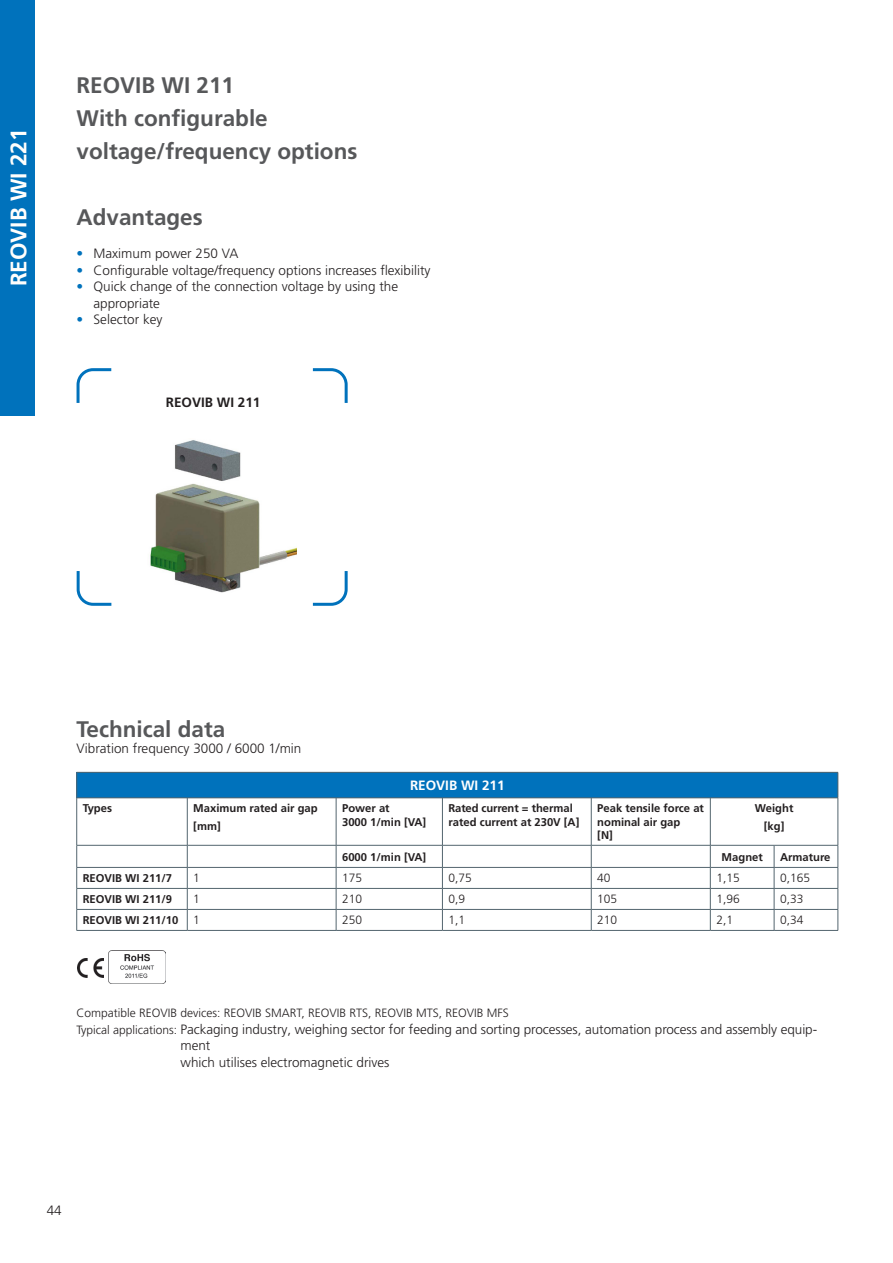
<style>
.page{position:relative;width:893px;height:1263px;background:#fff}
.page>*{position:absolute;margin:0;border:0;box-sizing:border-box;transform-origin:0 0}
.Headline_Unterseiten{font:700 22.5px/33px "Frutiger LT Pro";color:#57585a}
.Reiter{font:700 22.5px "Frutiger LT Pro";color:#fffefc}
.Anmerkungen_Tabelle{font:300 13.5px/16.5px "Frutiger LT Pro";color:#231f20}
.Headline_Unterseiten-2{font:300 13.5px "Frutiger LT Pro";color:#231f20}
.Headline_Tabelle{font:700 13.5px "Frutiger LT Pro";color:#fff}
.Fließtext_linksbündi{font:700 13.5px "Frutiger LT Pro";color:#231f20}
.Anmerkungen_Tabelle-2{font:300 12px "Frutiger LT Pro";color:#231f20}
.Fließtext_Tabelle_li{font:300 12px "Frutiger LT Pro";color:#231f20}
.Fließtext_Tabelle_li-2{font:700 11.25px/13.5px "Frutiger LT Pro";color:#231f20}
.Fließtext_Tabelle_ze{font:700 11.25px/18px "Frutiger LT Pro";color:#231f20}
.s1{color:#0072bc}
.s2{font-size:12px}
</style>
<div class="page">
<svg style="left:76px;top:368px;width:36px;height:35px"></svg>
<svg style="left:312px;top:368px;width:36px;height:35px"></svg>
<svg style="left:312px;top:571px;width:36px;height:35px"></svg>
<svg style="left:76px;top:571px;width:36px;height:35px"></svg>
<img style="left:150px;top:440px;width:147px;height:153px">
<div style="left:77px;top:772px;width:761px;height:26px;background:#0072bc"></div>
<hr style="left:77px;top:797px;width:110px;height:1px;background:#53656e">
<hr style="left:187px;top:797px;width:149px;height:1px;background:#53656e">
<hr style="left:187px;top:798px;width:1px;height:47px;background:#53656e">
<hr style="left:336px;top:797px;width:106px;height:1px;background:#53656e">
<hr style="left:336px;top:798px;width:1px;height:47px;background:#53656e">
<hr style="left:442px;top:797px;width:149px;height:1px;background:#53656e">
<hr style="left:442px;top:798px;width:1px;height:47px;background:#53656e">
<hr style="left:591px;top:797px;width:119px;height:1px;background:#53656e">
<hr style="left:591px;top:798px;width:1px;height:47px;background:#53656e">
<hr style="left:710px;top:797px;width:64px;height:1px;background:#53656e">
<hr style="left:710px;top:798px;width:1px;height:47px;background:#53656e">
<hr style="left:774px;top:797px;width:64px;height:1px;background:#53656e">
<hr style="left:77px;top:845px;width:110px;height:1px;background:#53656e">
<hr style="left:187px;top:845px;width:149px;height:1px;background:#53656e">
<hr style="left:336px;top:845px;width:106px;height:1px;background:#53656e">
<hr style="left:442px;top:845px;width:149px;height:1px;background:#53656e">
<hr style="left:591px;top:845px;width:119px;height:1px;background:#53656e">
<hr style="left:710px;top:845px;width:64px;height:1px;background:#53656e">
<hr style="left:774px;top:845px;width:64px;height:1px;background:#53656e">
<hr style="left:77px;top:867px;width:110px;height:1px;background:#53656e">
<hr style="left:187px;top:867px;width:149px;height:1px;background:#53656e">
<hr style="left:336px;top:867px;width:106px;height:1px;background:#53656e">
<hr style="left:442px;top:867px;width:149px;height:1px;background:#53656e">
<hr style="left:591px;top:867px;width:119px;height:1px;background:#53656e">
<hr style="left:710px;top:867px;width:64px;height:1px;background:#53656e">
<hr style="left:774px;top:867px;width:64px;height:1px;background:#53656e">
<hr style="left:77px;top:888px;width:110px;height:1px;background:#53656e">
<hr style="left:187px;top:888px;width:149px;height:1px;background:#53656e">
<hr style="left:336px;top:888px;width:106px;height:1px;background:#53656e">
<hr style="left:442px;top:888px;width:149px;height:1px;background:#53656e">
<hr style="left:591px;top:888px;width:119px;height:1px;background:#53656e">
<hr style="left:710px;top:888px;width:64px;height:1px;background:#53656e">
<hr style="left:774px;top:888px;width:64px;height:1px;background:#53656e">
<hr style="left:77px;top:909px;width:110px;height:1px;background:#53656e">
<hr style="left:187px;top:909px;width:149px;height:1px;background:#53656e">
<svg style="left:187px;top:845px;width:1px;height:85px"></svg>
<hr style="left:336px;top:909px;width:106px;height:1px;background:#53656e">
<svg style="left:336px;top:845px;width:1px;height:85px"></svg>
<hr style="left:442px;top:909px;width:149px;height:1px;background:#53656e">
<svg style="left:442px;top:845px;width:1px;height:85px"></svg>
<hr style="left:591px;top:909px;width:119px;height:1px;background:#53656e">
<svg style="left:591px;top:845px;width:1px;height:85px"></svg>
<hr style="left:710px;top:909px;width:64px;height:1px;background:#53656e">
<svg style="left:710px;top:845px;width:1px;height:85px"></svg>
<hr style="left:774px;top:909px;width:64px;height:1px;background:#53656e">
<svg style="left:774px;top:845px;width:1px;height:85px"></svg>
<hr style="left:77px;top:772px;width:110px;height:1px;background:#53656e">
<svg style="left:76px;top:772px;width:1px;height:26px"></svg>
<hr style="left:187px;top:772px;width:149px;height:1px;background:#53656e">
<hr style="left:336px;top:772px;width:106px;height:1px;background:#53656e">
<hr style="left:442px;top:772px;width:149px;height:1px;background:#53656e">
<hr style="left:591px;top:772px;width:119px;height:1px;background:#53656e">
<hr style="left:710px;top:772px;width:64px;height:1px;background:#53656e">
<hr style="left:774px;top:772px;width:64px;height:1px;background:#53656e">
<svg style="left:838px;top:772px;width:1px;height:26px"></svg>
<hr style="left:76px;top:798px;width:1px;height:47px;background:#53656e">
<hr style="left:838px;top:798px;width:1px;height:47px;background:#53656e">
<svg style="left:76px;top:845px;width:1px;height:85px"></svg>
<svg style="left:838px;top:845px;width:1px;height:85px"></svg>
<hr style="left:77px;top:930px;width:110px;height:1px;background:#53656e">
<hr style="left:187px;top:930px;width:149px;height:1px;background:#53656e">
<hr style="left:336px;top:930px;width:106px;height:1px;background:#53656e">
<hr style="left:442px;top:930px;width:149px;height:1px;background:#53656e">
<hr style="left:591px;top:930px;width:119px;height:1px;background:#53656e">
<hr style="left:710px;top:930px;width:64px;height:1px;background:#53656e">
<hr style="left:774px;top:930px;width:64px;height:1px;background:#53656e">
<div style="left:0;top:0;width:34px;height:415px;background:#0072bc"></div>
<img style="left:77px;top:958px;width:26px;height:19px">
<img style="left:109px;top:950px;width:56px;height:33px">
<p class="Reiter" style="left:5px;top:286px;width:159px;rotate:-90deg">REOVIB WI 221</p>
<p class="Headline_Unterseiten" style="left:77px;top:69px;width:159px">REOVIB WI 211</p>
<p class="Headline_Unterseiten" style="left:77px;top:102px;width:282px">With configurable voltage/frequency options</p>
<p class="Headline_Unterseiten" style="left:77px;top:201px;width:128px">Advantages</p>
<p class="Anmerkungen_Tabelle" style="left:77px;top:245px;width:163px"><span class="s1">•</span> Maximum power 250 VA</p>
<p class="Anmerkungen_Tabelle" style="left:77px;top:262px;width:356px"><span class="s1">•</span> Configurable voltage/frequency options increases flexibility</p>
<p class="Anmerkungen_Tabelle" style="left:94px;top:278px;width:306px;text-indent:-17px"><span class="s1">•</span> Quick change of the connection voltage by using the appropriate</p>
<p class="Anmerkungen_Tabelle" style="left:77px;top:311px;width:87px"><span class="s1">•</span> Selector key</p>
<p class="Fließtext_linksbündi" style="left:166px;top:394px;width:96px">REOVIB WI 211</p>
<p class="Headline_Unterseiten" style="left:77px;top:712px;width:150px">Technical data</p>
<p class="Headline_Unterseiten-2" style="left:77px;top:740px;width:226px">Vibration frequency 3000 / 6000 1/min</p>
<p class="Headline_Tabelle" style="left:410px;top:777px;width:96px">REOVIB WI 211</p>
<p class="Fließtext_Tabelle_li-2" style="left:83px;top:802px;width:31px">Types</p>
<p class="Fließtext_Tabelle_ze" style="left:193px;top:799px;width:126px">Maximum rated air gap [mm]</p>
<p class="Fließtext_Tabelle_li-2" style="left:342px;top:802px;width:86px">Power at<br>3000 1/min [VA]</p>
<p class="Fließtext_Tabelle_li-2" style="left:448px;top:802px;width:126px">Rated current = thermal</p>
<p class="Fließtext_Tabelle_li-2" style="left:448px;top:815px;width:133px">rated current at 230V [A]</p>
<p class="Fließtext_Tabelle_li-2" style="left:597px;top:802px;width:108px">Peak tensile force at nominal air gap<br>[N]</p>
<p class="Fließtext_Tabelle_ze" style="left:755px;top:799px;width:40px;text-align:center">Weight [kg]</p>
<p class="Fließtext_Tabelle_li-2" style="left:342px;top:850px;width:86px">6000 1/min [VA]</p>
<p class="Fließtext_Tabelle_li-2" style="left:722px;top:850px;width:43px">Magnet</p>
<p class="Fließtext_Tabelle_ze" style="left:780px;top:848px;width:52px">Armature</p>
<p class="Fließtext_Tabelle_li-2" style="left:83px;top:871px;width:91px">REOVIB WI 211/7</p>
<p class="Fließtext_Tabelle_li" style="left:193px;top:871px;width:8px">1</p>
<p class="Fließtext_Tabelle_li" style="left:342px;top:871px;width:22px">175</p>
<p class="Fließtext_Tabelle_li" style="left:448px;top:871px;width:25px">0,75</p>
<p class="Fließtext_Tabelle_li" style="left:597px;top:871px;width:15px">40</p>
<p class="Fließtext_Tabelle_li" style="left:716px;top:871px;width:25px">1,15</p>
<p class="Fließtext_Tabelle_li" style="left:780px;top:871px;width:32px">0,165</p>
<p class="Fließtext_Tabelle_li-2" style="left:83px;top:892px;width:91px">REOVIB WI 211/9</p>
<p class="Fließtext_Tabelle_li" style="left:193px;top:892px;width:8px">1</p>
<p class="Fließtext_Tabelle_li" style="left:342px;top:892px;width:22px">210</p>
<p class="Fließtext_Tabelle_li" style="left:448px;top:892px;width:18px">0,9</p>
<p class="Fließtext_Tabelle_li" style="left:597px;top:892px;width:22px">105</p>
<p class="Fließtext_Tabelle_li" style="left:716px;top:892px;width:25px">1,96</p>
<p class="Fließtext_Tabelle_li" style="left:780px;top:892px;width:25px">0,33</p>
<p class="Fließtext_Tabelle_li-2" style="left:83px;top:913px;width:97px">REOVIB WI 211/10</p>
<p class="Fließtext_Tabelle_li" style="left:193px;top:913px;width:8px">1</p>
<p class="Fließtext_Tabelle_li" style="left:342px;top:913px;width:22px">250</p>
<p class="Fließtext_Tabelle_li" style="left:448px;top:913px;width:18px">1,1</p>
<p class="Fließtext_Tabelle_li" style="left:597px;top:913px;width:22px">210</p>
<p class="Fließtext_Tabelle_li" style="left:716px;top:913px;width:18px">2,1</p>
<p class="Fließtext_Tabelle_li" style="left:780px;top:913px;width:25px">0,34</p>
<p class="Anmerkungen_Tabelle-2" style="left:77px;top:1006px;width:434px">Compatible REOVIB devices: REOVIB SMART, REOVIB RTS, REOVIB MTS, REOVIB MFS</p>
<p class="Anmerkungen_Tabelle" style="left:181px;top:1021px;width:638px;text-indent:-104px"><span class="s2">Typical applications:</span> Packaging industry, weighing sector for feeding and sorting processes, automation process and assembly equip&shy;ment<br>which utilises electromagnetic drives</p>
<p class="Anmerkungen_Tabelle" style="left:47px;top:1202px;width:17px">44</p>
</div>
